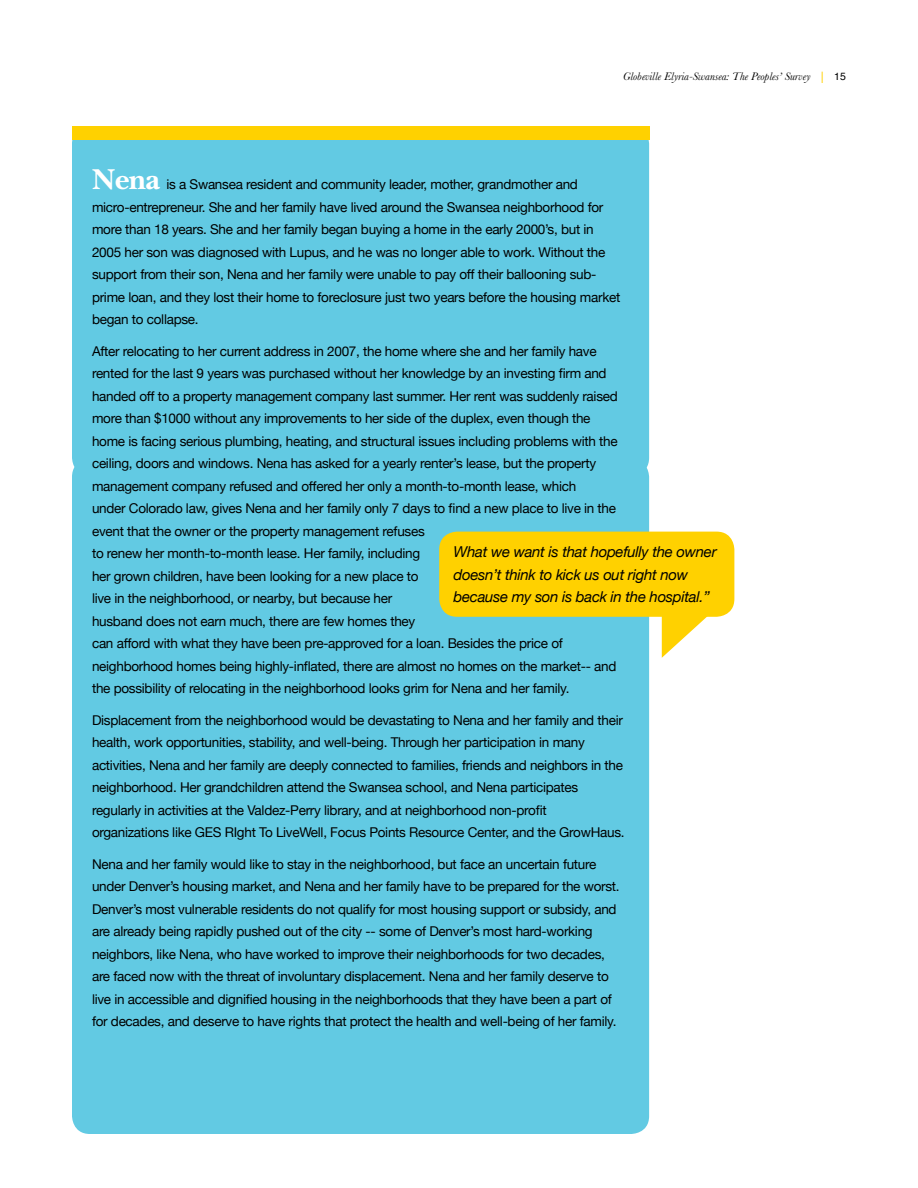
<style>
.page{position:relative;width:918px;height:1188px;background:#fff}
.page>*{position:absolute;margin:0;border:0;box-sizing:border-box;transform-origin:0 0}
.t1{font:700 30px "New Baskerville";color:#fff}
.t2{font:italic 15px/22.5px "Helvetica Neue";letter-spacing:-.02em;color:#000}
.t3{font:13.5px/22.5px "Helvetica Neue";letter-spacing:-.02em;color:#000}
.t4{font:italic 11.4px "Baskerville";color:#000}
.s1{font-family:"Helvetica";font-style:normal;font-size:15.75px;color:#ffd100}
.s2{font-family:"Helvetica";font-style:normal;font-size:10.5px}
</style>
<div class="page">
<div style="left:72px;top:126px;width:577px;height:350px;background:#62cae3;border-radius:18px"></div>
<div style="left:72px;top:459px;width:577px;height:675px;background:#62cae3;border-radius:18px"></div>
<div style="left:439px;top:532px;width:295px;height:85px;background:#ffd100;border-radius:18px"></div>
<svg style="left:662px;top:616px;width:55px;height:42px"></svg>
<div style="left:72px;top:126px;width:577px;height:14px;background:#ffd100"></div>
<p class="t4" style="left:623px;top:69px;width:224px">Globeville Elyria-Swansea: The Peoples’ Survey <span class="s1">|</span> <span class="s2">15</span></p>
<h1 class="t1" style="left:92px;top:162px;width:69px">Nena</h1>
<p class="t3" style="left:92px;top:174px;width:530px;text-indent:74px">is a Swansea resident and community leader, mother, grandmother and micro-entrepreneur. She and her family have lived around the Swansea neighborhood for more than 18 years. She and her family began buying a home in the early 2000’s, but in 2005 her son was diagnosed with Lupus, and he was no longer able to work. Without the support from their son, Nena and her family were unable to pay off their ballooning sub&shy;prime loan, and they lost their home to foreclosure just two years before the housing market began to collapse.</p>
<p class="t3" style="left:92px;top:341px;width:527px">After relocating to her current address in 2007, the home where she and her family have rented for the last 9 years was purchased without her knowledge by an investing firm and handed off to a property management company last summer. Her rent was suddenly raised more than $1000 without any improvements to her side of the duplex, even though the home is facing serious plumbing, heating, and structural issues including problems with the ceiling, doors and windows. Nena has asked for a yearly renter’s lease, but the property management company refused and offered her only a month-to-month lease, which<br>under Colorado law, gives Nena and her family only 7 days to find a new place to live in the event that the owner or the property management refuses<br>to renew her month-to-month lease. Her family, including<br>her grown children, have been looking for a new place to<br>live in the neighborhood, or nearby, but because her<br>husband does not earn much, there are few homes they<br>can afford with what they have been pre-approved for a loan. Besides the price of neighborhood homes being highly-inflated, there are almost no homes on the market-- and the possibility of relocating in the neighborhood looks grim for Nena and her family.</p>
<p class="t3" style="left:92px;top:710px;width:534px">Displacement from the neighborhood would be devastating to Nena and her family and their health, work opportunities, stability, and well-being. Through her participation in many activities, Nena and her family are deeply connected to families, friends and neighbors in the neighborhood. Her grandchildren attend the Swansea school, and Nena participates regularly in activities at the Valdez-Perry library, and at neighborhood non-profit organizations like GES RIght To LiveWell, Focus Points Resource Center, and the GrowHaus.</p>
<p class="t3" style="left:92px;top:854px;width:529px">Nena and her family would like to stay in the neighborhood, but face an uncertain future under Denver’s housing market, and Nena and her family have to be prepared for the worst.<br>Denver’s most vulnerable residents do not qualify for most housing support or subsidy, and are already being rapidly pushed out of the city -- some of Denver’s most hard-working neighbors, like Nena, who have worked to improve their neighborhoods for two decades, are faced now with the threat of involuntary displacement. Nena and her family deserve to live in accessible and dignified housing in the neighborhoods that they have been a part of for decades, and deserve to have rights that protect the health and well-being of her family.</p>
<p class="t2" style="left:454px;top:541px;width:265px">What we want is that hopefully the owner doesn’t think to kick us out right now because my son is back in the hospital.”</p>
</div>
